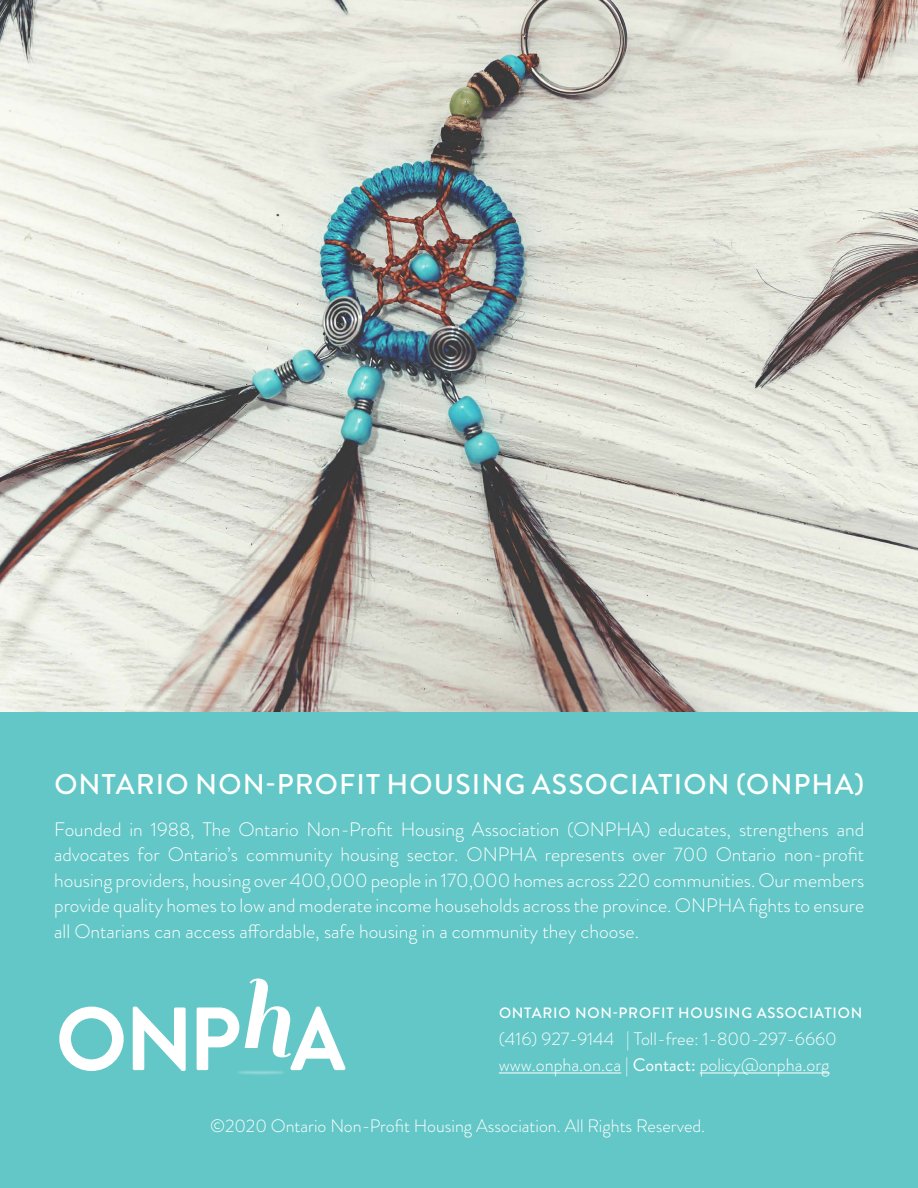
<style>
.page{position:relative;width:918px;height:1188px;background:#fff}
.page>*{position:absolute;margin:0;border:0;box-sizing:border-box;transform-origin:0 0}
.t1{font:500 28.5px "Brandon Grotesque";letter-spacing:.04em;color:#fff}
.t2{font:300 19.5px/25.5px "Brandon Grotesque";color:#fff;text-align:justify}
.t3{font:300 18.15px/26.5px "Brandon Grotesque";color:#fff}
.t4{font:300 18px "Brandon Grotesque";color:#fff}
.t5{font:500 15px "Brandon Grotesque";letter-spacing:.05em;color:#fff}
.s1{font-weight:400}
</style>
<div class="page">
<div style="left:0;top:711px;width:918px;height:477px;background:#64c7c7"></div>
<svg style="left:133px;top:1007px;width:53px;height:64px"></svg>
<svg style="left:59px;top:1007px;width:65px;height:64px"></svg>
<svg style="left:197px;top:1007px;width:42px;height:63px"></svg>
<img style="left:208px;top:1041px;width:92px;height:34px">
<svg style="left:245px;top:979px;width:101px;height:91px"></svg>
<hr style="left:499px;top:1073px;width:122px;height:1px;background:#fff">
<hr style="left:700px;top:1073px;width:130px;height:1px;background:#fff">
<img style="left:0;top:0;width:918px;height:711px">
<h1 class="t1" style="left:54px;top:773px;width:811px">ONTARIO NON-PROFIT HOUSING ASSOCIATION (ONPHA)</h1>
<p class="t2" style="left:54px;top:819px;width:812px">Founded in 1988, The Ontario Non-Profit Housing Association (ONPHA) educates, strengthens and advocates for Ontario’s community housing sector. ONPHA represents over 700 Ontario non-profit housing providers, housing over 400,000 people in 170,000 homes across 220 communities. Our members provide quality homes to low and moderate income households across the province. ONPHA fights to ensure all Ontarians can access affordable, safe housing in a community they choose.</p>
<p class="t5" style="left:499px;top:1007px;width:365px">ONTARIO NON-PROFIT HOUSING ASSOCIATION</p>
<p class="t3" style="left:499px;top:1027px;width:339px">(416) 927-9144 | Toll-free: 1-800-297-6660 www.onpha.on.ca | <span class="s1">Contact:</span> policy@onpha.org</p>
<p class="t4" style="left:210px;top:1119px;width:497px">©2020 Ontario Non-Profit Housing Association. All Rights Reserved.</p>
</div>
